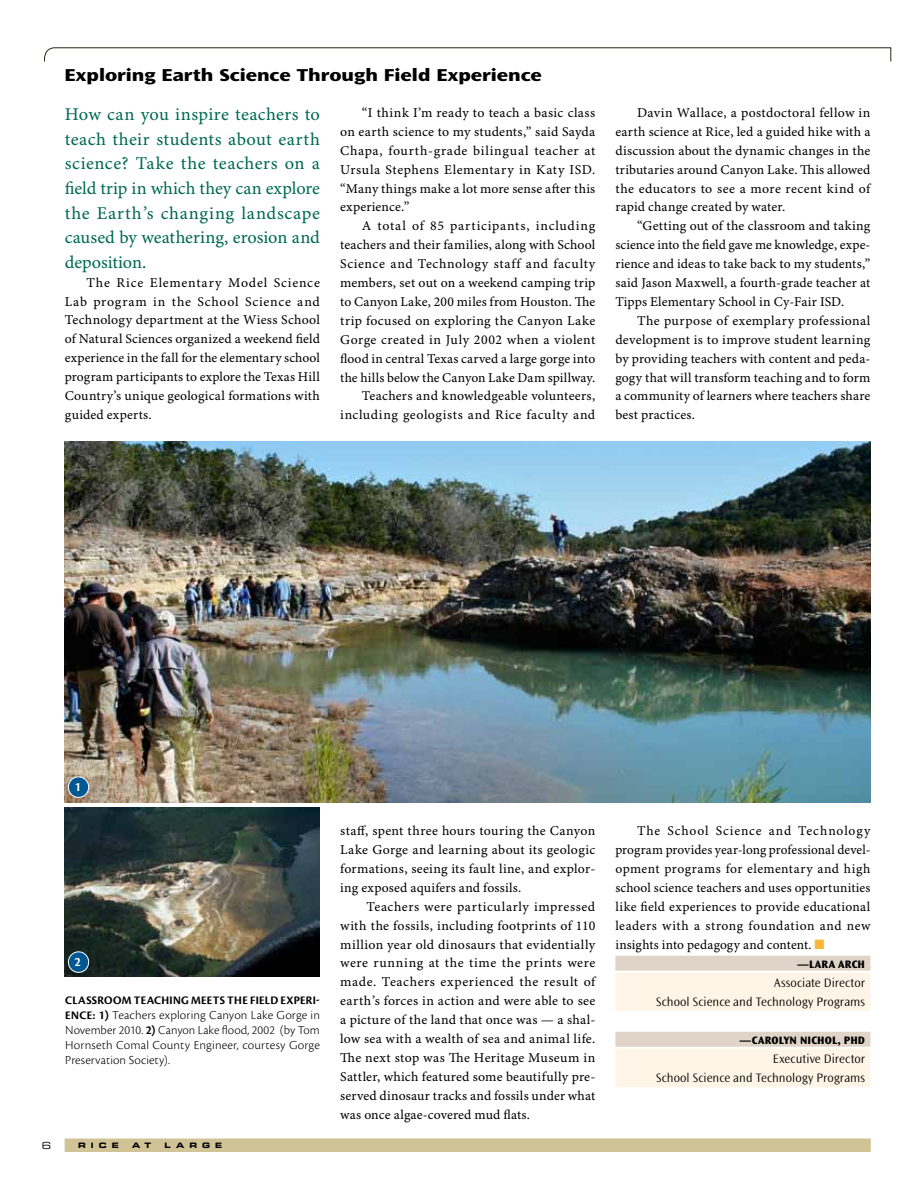
<style>
.page{position:relative;width:918px;height:1188px;background:#fff}
.page>*{position:absolute;margin:0;border:0;box-sizing:border-box;transform-origin:0 0}
.t1{font:18px/24.6px "Minion Pro Capt";color:#006a53;text-align:justify}
.t2{font:800 expanded 18px "Ocean Sans Std";color:#000}
.t3{font:13.5px/18.9px "Minion Pro Capt";letter-spacing:.015em;color:#000;text-align:justify}
.t4{font:13.5px "Cronos Pro Semibold Capt";color:#fff}
.t5{font:12.75px/15px "Cronos Pro Lt Capt";letter-spacing:.01em;color:#000;text-align:justify}
.t6{font:300 12.75px/19px "Ocean Sans Std";letter-spacing:.005em;color:#000;text-align:right}
.t7{font:12px "Cronos Pro Bold Disp";letter-spacing:.025em;color:#000}
.t8{font:800 11.25px "Ocean Sans Std";letter-spacing:.01em;color:#000}
.t9{font:9.75px "Eurostile LT Std Ex 2";color:#000}
.t10{font:7.5px "Eurostile LT Std Bold Ex 2";color:#000}
.s1{font-family:"Cronos Pro Bold Disp";font-size:12px}
.s2{font-family:"Cronos Pro Semibold Capt"}
.s3{color:#fbb639}
</style>
<div class="page">
<svg style="left:44px;top:47px;width:848px;height:15px"></svg>
<div style="left:65px;top:1139px;width:806px;height:13px;background:#d0c395"></div>
<div style="left:615px;top:956px;width:255px;height:15px;background:#e0d3c8"></div>
<div style="left:615px;top:973px;width:255px;height:19px;background:#fff5e6"></div>
<div style="left:615px;top:992px;width:255px;height:19px;background:#fff5e6"></div>
<div style="left:615px;top:1032px;width:255px;height:15px;background:#e0d3c8"></div>
<div style="left:615px;top:1049px;width:255px;height:19px;background:#fff5e6"></div>
<div style="left:615px;top:1068px;width:255px;height:19px;background:#fff5e6"></div>
<img style="left:65px;top:442px;width:806px;height:360px">
<img style="left:65px;top:808px;width:255px;height:168px">
<div style="left:68px;top:777px;width:21px;height:20px;background:#005892;border-radius:50%"></div>
<div style="left:68px;top:777px;width:21px;height:21px;border:1px solid #fff;border-radius:50%"></div>
<div style="left:68px;top:952px;width:21px;height:20px;background:#005892;border-radius:50%"></div>
<div style="left:68px;top:951px;width:21px;height:22px;border:1px solid #fff;border-radius:50%"></div>
<h1 class="t2" style="left:65px;top:64px;width:479px">Exploring Earth Science Through Field Experience</h1>
<p class="t3" style="left:340px;top:104px;width:257px;text-indent:22px">“I think I’m ready to teach a basic class on earth science to my students,” said Sayda Chapa, fourth-grade bilingual teacher at Ursula Stephens Elementary in Katy ISD. “Many things make a lot more sense after this experience.”</p>
<p class="t3" style="left:340px;top:217px;width:257px;text-align:right">A total of 85 participants, including teachers and their families, along with School Science and Technology staff and faculty members, set out on a weekend camping trip to Canyon Lake, 200 miles from Houston. The trip focused on exploring the Canyon Lake Gorge created in July 2002 when a violent flood in central Texas carved a large gorge into the hills below the Canyon Lake Dam spillway.<br>Teachers and knowledgeable volunteers, including geologists and Rice faculty and</p>
<h1 class="t1" style="left:65px;top:103px;width:257px">How can you inspire teachers to teach their students about earth science? Take the teachers on a field trip in which they can explore the Earth’s changing landscape caused by weathering, erosion and deposition.</h1>
<p class="t3" style="left:65px;top:274px;width:257px;text-indent:22px">The Rice Elementary Model Science Lab program in the School Science and Technology department at the Wiess School of Natural Sciences organized a weekend field experience in the fall for the elementary school program participants to explore the Texas Hill Country’s unique geological formations with guided experts.</p>
<p class="t3" style="left:615px;top:104px;width:257px;text-indent:22px">Davin Wallace, a postdoctoral fellow in earth science at Rice, led a guided hike with a discussion about the dynamic changes in the tributaries around Canyon Lake. This allowed the educators to see a more recent kind of rapid change created by water.</p>
<p class="t3" style="left:615px;top:217px;width:257px;text-indent:22px">“Getting out of the classroom and taking science into the field gave me knowledge, expe&shy;rience and ideas to take back to my students,” said Jason Maxwell, a fourth-grade teacher at Tipps Elementary School in Cy-Fair ISD.</p>
<p class="t3" style="left:615px;top:312px;width:257px;text-indent:22px">The purpose of exemplary professional development is to improve student learning by providing teachers with content and peda&shy;gogy that will transform teaching and to form a community of learners where teachers share best practices.</p>
<p class="t4" style="left:75px;top:779px;width:8px">1</p>
<p class="t4" style="left:75px;top:954px;width:8px">2</p>
<p class="t7" style="left:65px;top:994px;width:256px">CLASSROOM TEACHING MEETS THE FIELD EXPERI-</p>
<p class="t5" style="left:65px;top:1008px;width:256px"><span class="s1">ENCE:</span> <span class="s2">1)</span> Teachers exploring Canyon Lake Gorge in November 2010. <span class="s2">2)</span> Canyon Lake flood, 2002 (by Tom Hornseth Comal County Engineer, courtesy Gorge Preservation Society).</p>
<p class="t9" style="left:42px;top:1139px;width:11px">6</p>
<p class="t10" style="left:78px;top:1140px;width:42px">RICE</p>
<p class="t10" style="left:132px;top:1140px;width:21px">A T</p>
<p class="t10" style="left:165px;top:1140px;width:23px">L AR</p>
<p class="t10" style="left:202px;top:1140px;width:22px">G E</p>
<p class="t3" style="left:340px;top:822px;width:257px">staff, spent three hours touring the Canyon Lake Gorge and learning about its geologic formations, seeing its fault line, and explor&shy;ing exposed aquifers and fossils.</p>
<p class="t3" style="left:340px;top:898px;width:257px;text-indent:26px">Teachers were particularly impressed with the fossils, including footprints of 110 million year old dinosaurs that evidentially were running at the time the prints were made. Teachers experienced the result of earth’s forces in action and were able to see a picture of the land that once was — a shal&shy;low sea with a wealth of sea and animal life.<br>The next stop was The Heritage Museum in Sattler, which featured some beautifully pre&shy;served dinosaur tracks and fossils under what was once algae-covered mud flats.</p>
<p class="t3" style="left:615px;top:822px;width:257px;text-indent:22px">The School Science and Technology program provides year-long professional devel&shy;opment programs for elementary and high school science teachers and uses opportunities like field experiences to provide educational leaders with a strong foundation and new insights into pedagogy and content. <span class="s3">■</span></p>
<p class="t8" style="left:798px;top:958px;width:69px">—LARA ARCH</p>
<p class="t6" style="left:656px;top:973px;width:210px">Associate Director<br>School Science and Technology Programs</p>
<p class="t8" style="left:740px;top:1034px;width:127px">—CAROLYN NICHOL, PHD</p>
<p class="t6" style="left:656px;top:1049px;width:210px">Executive Director<br>School Science and Technology Programs</p>
</div>
